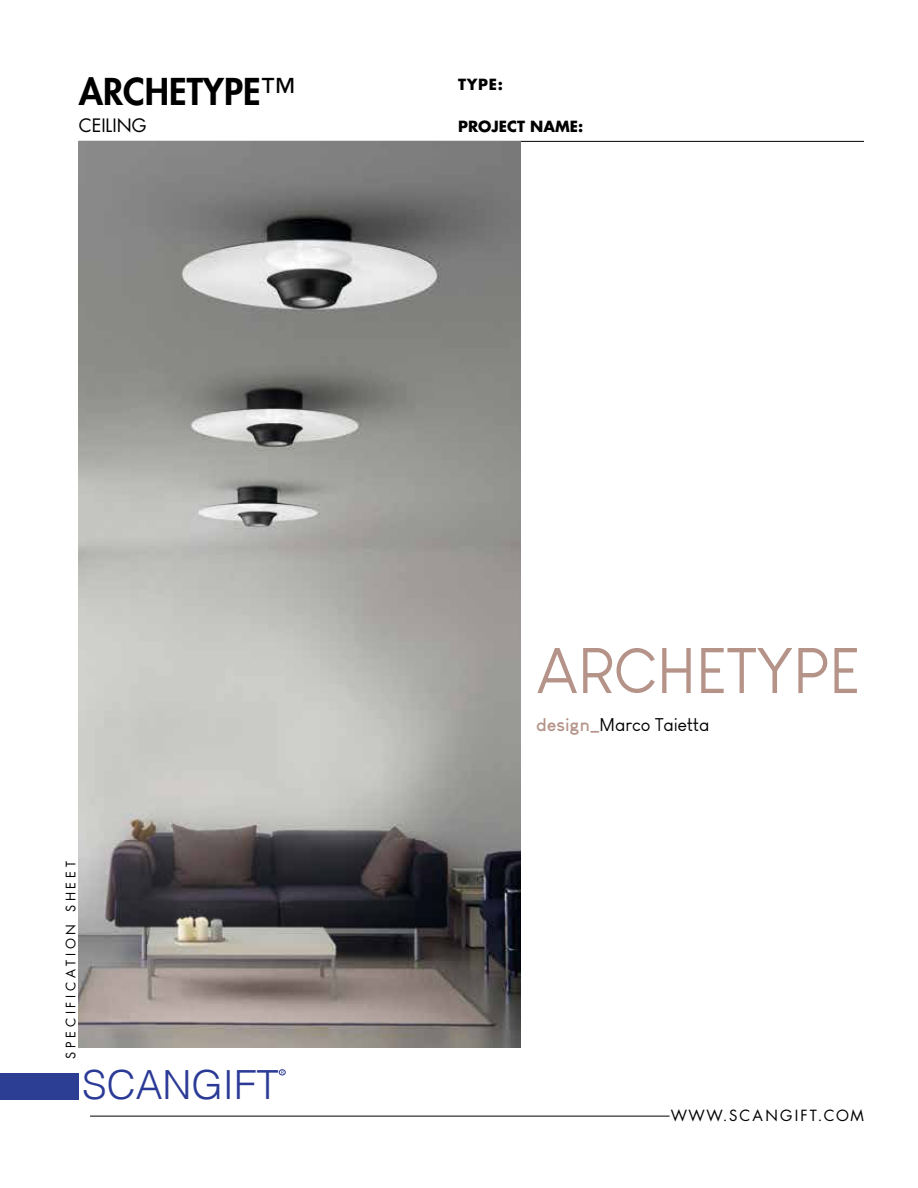
<style>
.page{position:relative;width:918px;height:1188px;background:#fff}
.page>*{position:absolute;margin:0;border:0;box-sizing:border-box;transform-origin:0 0}
.t1{font:63px "Louis George Cafe";color:#b59388}
.t2{font:300 40.2px "Helvetica";color:#2b3a96}
.t3{font:800 36px "Futura Std";color:#000}
.t4{font:18px "Louis George Cafe";color:#000}
.t5{font:18px "Futura Std";color:#000}
.t6{font:700 15px "Futura Std";color:#000}
.t7{font:15px "Futura Std";letter-spacing:.15em;color:#000}
.t8{font:12.75px "Futura Std";letter-spacing:.3em;color:#000}
.s1{font-weight:500}
.s2{font-weight:700;color:#b59388}
</style>
<div class="page">
<hr style="left:79px;top:141px;width:785px;height:1px;background:#000">
<div style="left:0;top:1073px;width:79px;height:27px;background:#2c3d94"></div>
<hr style="left:90px;top:1116px;width:580px;height:1px;background:#000">
<svg style="left:279px;top:1070px;width:6px;height:5px"></svg>
<img style="left:79px;top:142px;width:442px;height:906px">
<h3 class="t3" style="left:79px;top:69px;width:217px">ARCHETYPE<span class="s1">™</span></h3>
<p class="t5" style="left:79px;top:114px;width:69px">CEILING</p>
<p class="t6" style="left:458px;top:75px;width:47px">TYPE:</p>
<p class="t6" style="left:458px;top:117px;width:127px">PROJECT NAME:</p>
<p class="t8" style="left:63px;top:1059px;width:199px;rotate:-90deg">SPECIFICATION SHEET</p>
<h2 class="t2" style="left:82px;top:1053px;width:198px">SCANGIFT</h2>
<h1 class="t1" style="left:536px;top:634px;width:325px">ARCHETYPE</h1>
<p class="t4" style="left:536px;top:714px;width:175px"><span class="s2">design_</span>Marco Taietta</p>
<p class="t7" style="left:671px;top:1106px;width:195px">WWW.SCANGIFT.COM</p>
</div>
